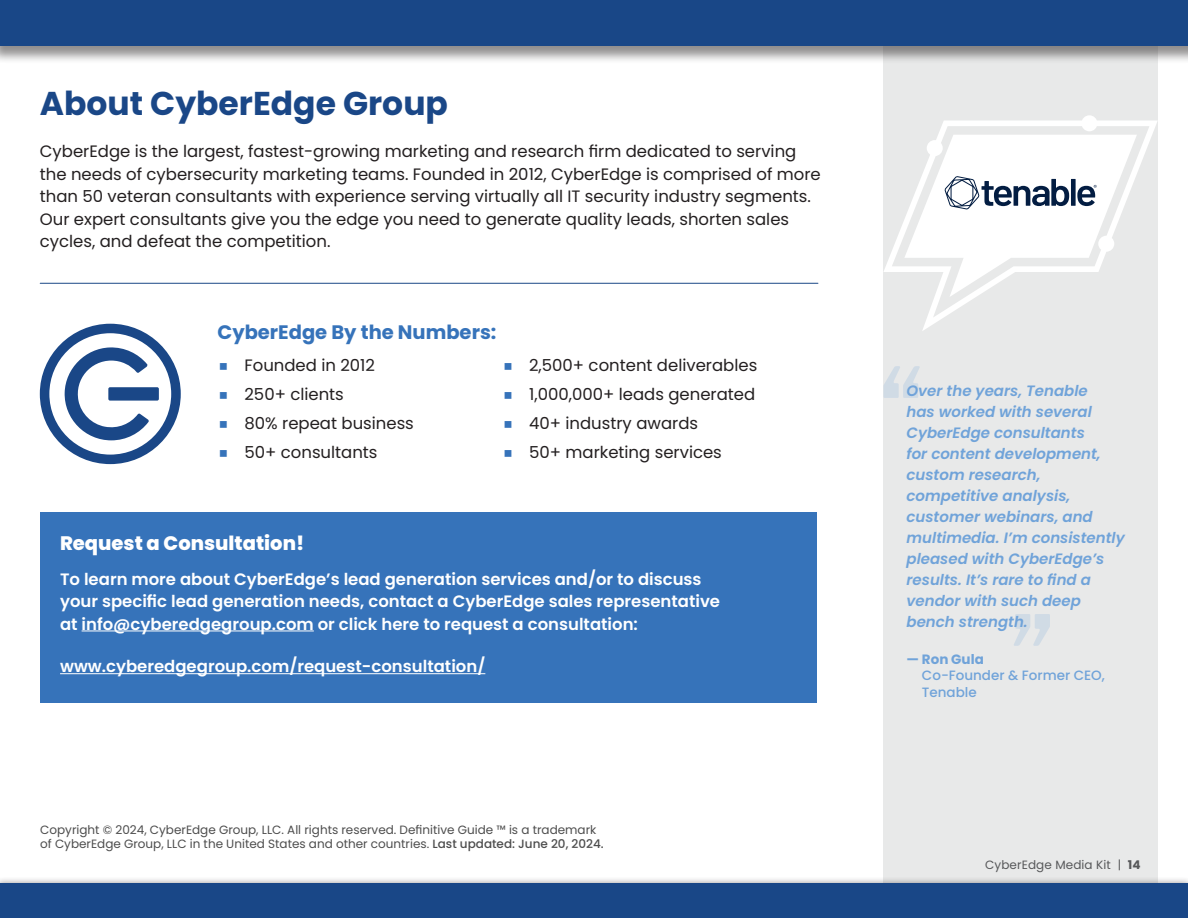
<style>
.page{position:relative;width:1188px;height:918px;background:#fff}
.page>*{position:absolute;margin:0;border:0;box-sizing:border-box;transform-origin:0 0}
.Page_Headers__blue{font:700 33px "Poppins";color:#1a4787}
.Page_Subheads__Med_Blue{font:700 19.5px "Poppins";color:#3673ba}
.Page_Subheads__Med_Blue-2{font:800 19.5px "Poppins";color:#fff}
.Page_Body_Copy__black{font:16.5px/22.5px "Poppins";color:#231f20}
.Page_Body_Copy__black-2{font:600 16.5px/22.5px "Poppins";color:#fff}
.t1{font:italic 600 15px/21px "Poppins";color:#70a3d9}
.Quote_attribution{font:500 13.5px/16.5px "Poppins";color:#70a3d9}
.t2{font:12px/14.4px "Poppins";color:#4d4d4d}
.t3{font:12px "Poppins";letter-spacing:.01em;color:#57585a}
.s1{font-weight:500}
.s2{font-weight:700}
</style>
<div class="page">
<div style="left:883px;top:0;width:275px;height:918px;background:#e8e9e9"></div>
<div style="left:0;top:0;width:1188px;height:64px;background:#231f20;opacity:.5"></div>
<div style="left:0;top:0;width:1188px;height:46px;background:#194787"></div>
<div style="left:0;top:876px;width:1188px;height:42px;background:#231f20;opacity:.5"></div>
<div style="left:0;top:883px;width:1188px;height:35px;background:#194787"></div>
<div style="left:40px;top:512px;width:776px;height:190px;background:#3673ba"></div>
<hr style="left:82px;top:631px;width:232px;height:1px;background:#fff">
<hr style="left:60px;top:673px;width:425px;height:1px;background:#fff">
<svg style="left:883px;top:366px;width:37px;height:32px"></svg>
<svg style="left:1014px;top:614px;width:36px;height:32px"></svg>
<svg style="left:884px;top:120px;width:273px;height:211px"></svg>
<div style="left:1081px;top:115px;width:16px;height:16px;background:#fff;border-radius:50%"></div>
<svg style="left:904px;top:135px;width:233px;height:162px"></svg>
<svg style="left:40px;top:324px;width:141px;height:140px"></svg>
<div style="left:108px;top:387px;width:51px;height:14px;background:#1a4787;border-radius:2px"></div>
<hr style="left:40px;top:283px;width:778px;height:1px;background:#1a4787">
<p class="Page_Headers__blue" style="left:40px;top:84px;width:410px">About CyberEdge Group</p>
<p class="Page_Body_Copy__black" style="left:40px;top:140px;width:783px">CyberEdge is the largest, fastest-growing marketing and research firm dedicated to serving the needs of cybersecurity marketing teams. Founded in 2012, CyberEdge is comprised of more than 50 veteran consultants with experience serving virtually all IT security industry segments.<br>Our expert consultants give you the edge you need to generate quality leads, shorten sales cycles, and defeat the competition.</p>
<p class="Page_Subheads__Med_Blue" style="left:217px;top:321px;width:280px">CyberEdge By the Numbers:</p>
<p class="Page_Body_Copy__black" style="left:244px;top:354px;width:132px">Founded in 2012</p>
<p class="Page_Body_Copy__black" style="left:244px;top:383px;width:101px">250+ clients</p>
<p class="Page_Body_Copy__black" style="left:244px;top:412px;width:171px">80% repeat business</p>
<p class="Page_Body_Copy__black" style="left:244px;top:441px;width:135px">50+ consultants</p>
<p class="Page_Body_Copy__black" style="left:529px;top:354px;width:230px">2,500+ content deliverables</p>
<p class="Page_Body_Copy__black" style="left:529px;top:383px;width:228px">1,000,000+ leads generated</p>
<p class="Page_Body_Copy__black" style="left:529px;top:412px;width:170px">40+ industry awards</p>
<p class="Page_Body_Copy__black" style="left:529px;top:441px;width:194px">50+ marketing services</p>
<p class="Page_Subheads__Med_Blue-2" style="left:60px;top:532px;width:246px">Request a Consultation!</p>
<p class="Page_Body_Copy__black-2" style="left:60px;top:568px;width:662px">To learn more about CyberEdge’s lead generation services and/or to discuss your specific lead generation needs, contact a CyberEdge sales representative at info@cyberedgegroup.com or click here to request a consultation:</p>
<p class="Page_Body_Copy__black-2" style="left:60px;top:656px;width:427px">www.cyberedgegroup.com/request-consultation/</p>
<p class="t2" style="left:40px;top:822px;width:565px">Copyright © 2024, CyberEdge Group, LLC. All rights reserved. Definitive Guide ™ is a trademark of CyberEdge Group, LLC in the United States and other countries. <span class="s1">Last updated: June 20, 2024.</span></p>
<p class="t1" style="left:907px;top:380px;width:220px">Over the years, Tenable<br>has worked with several<br>CyberEdge consultants<br>for content development, custom research, competitive analysis, customer webinars, and multimedia. I’m consistently pleased with CyberEdge’s results. It’s rare to find a vendor with such deep bench strength.</p>
<p class="Quote_attribution" style="left:922px;top:651px;width:184px;text-indent:-15px"><span class="s2">— Ron Gula<br></span>Co-Founder &amp; Former CEO,<br>Tenable</p>
<p class="t3" style="left:985px;top:858px;width:157px">CyberEdge Media Kit | <span class="s2">14</span></p>
</div>
